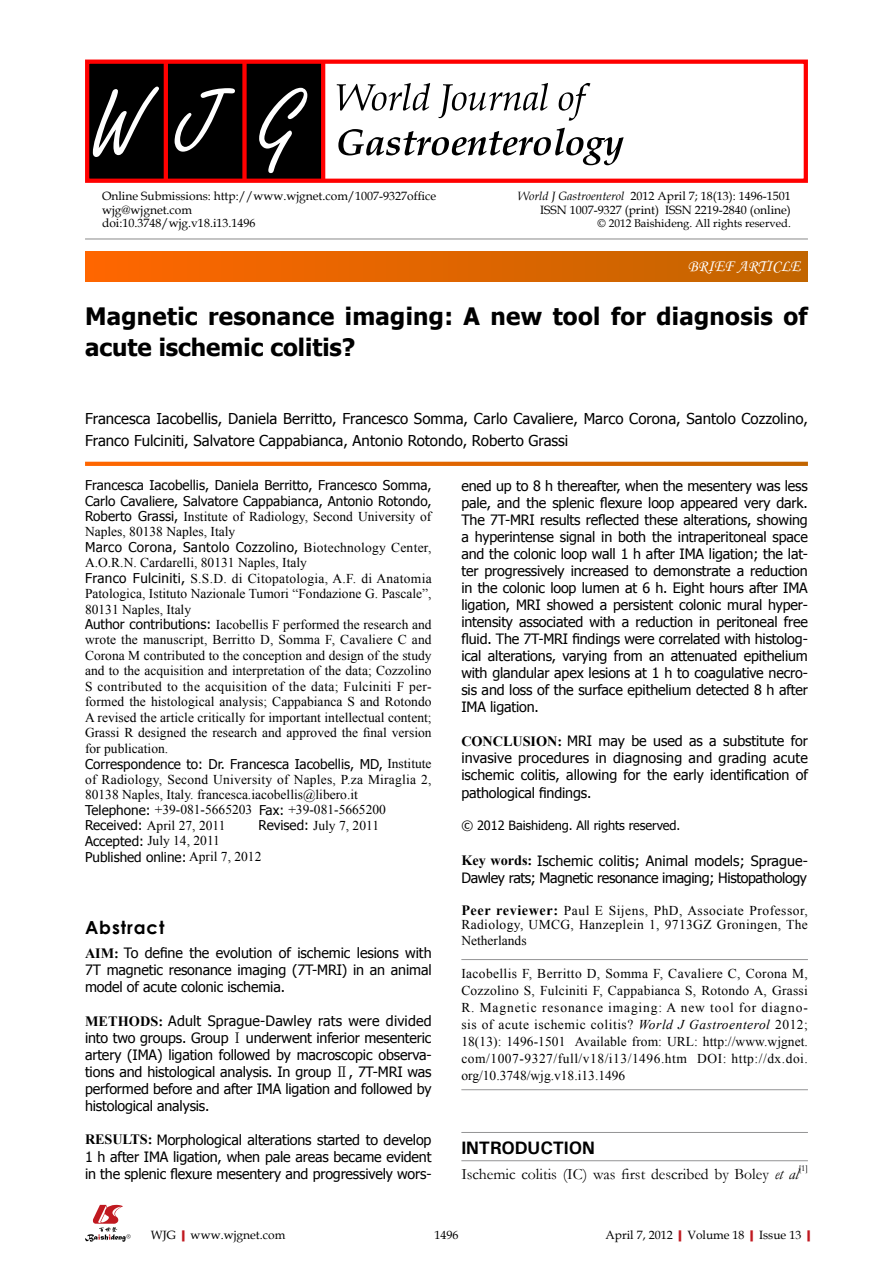
<style>
.page{position:relative;width:893px;height:1263px;background:#fff}
.page>*{position:absolute;margin:0;border:0;box-sizing:border-box;transform-origin:0 0}
.t1{font:700 24px/31.5px "Tahoma";letter-spacing:.01em;color:#000}
.t2{font:700 18px "Univers";letter-spacing:-.01em;color:#000}
.t3{font:700 18px "Century Gothic";letter-spacing:.05em;color:#000}
.t4{font:16.5px "Monotype Corsiva";color:#fff}
.t5{font:15.75px "Garamond";color:#000}
.t6{font:15px/22.5px "Tahoma";color:#000}
.t7{font:14.25px/17.1px "Tahoma";letter-spacing:-.01em;color:#000;text-align:justify}
.t8{font:13.5px/15.5px "Times New Roman";color:#000}
.t9{font:13.5px/15.5px "Tahoma";color:#000}
.t10{font:13.5px "Tahoma";letter-spacing:.025em;color:#000}
.t11{font:12.75px "Tahoma";letter-spacing:-.005em;color:#000}
.t12{font:12px/13.5px "Book Antiqua";color:#000;text-align:right}
.t13{font:11.25px "Book Antiqua";color:#000}
.t14{font:9.15px "Garamond";color:#000}
.s1{font-style:italic}
.s2{font-family:"Tahoma"}
.s3{font-family:"Times New Roman"}
.s4{font-family:"Times New Roman";font-weight:700}
.s5{font-weight:700;font-size:14.25px}
.s6{font-family:"Koz Min Pro"}
.s7{font-weight:700;color:#c01920}
</style>
<div class="page">
<div style="left:85px;top:252px;width:723px;height:29px;background:linear-gradient(to right,#f60,#c16500)"></div>
<hr style="left:85px;top:239px;width:723px;height:1px;background:#898989">
<div style="left:87px;top:61px;width:236px;height:121px;background:#000"></div>
<hr style="left:164px;top:61px;width:4px;height:121px;background:#f00">
<div style="left:242px;top:61px;width:5px;height:121px;background:#f00"></div>
<hr style="left:321px;top:61px;width:4px;height:121px;background:#f00">
<div style="left:85px;top:60px;width:723px;height:123px;border:4px solid #f00"></div>
<svg style="left:259px;top:88px;width:48px;height:85px"></svg>
<svg style="left:175px;top:88px;width:60px;height:64px"></svg>
<svg style="left:93px;top:87px;width:66px;height:70px"></svg>
<svg style="left:337px;top:83px;width:253px;height:38px"></svg>
<svg style="left:338px;top:128px;width:286px;height:37px"></svg>
<svg style="left:85px;top:462px;width:723px;height:4px;background:#e06703"></svg>
<svg style="left:85px;top:1205px;width:46px;height:37px"></svg>
<hr style="left:461px;top:1132px;width:347px;height:1px;background:#949495">
<hr style="left:461px;top:1160px;width:347px;height:1px;background:#949495">
<hr style="left:461px;top:959px;width:347px;height:1px;background:#949495">
<hr style="left:461px;top:1089px;width:347px;height:1px;background:#949495">
<p class="t12" style="left:102px;top:189px;width:336px;text-align:left">Online Submissions: http://www.wjgnet.com/1007-9327office wjg@wjgnet.com<br>doi:10.3748/wjg.v18.i13.1496</p>
<p class="t12" style="left:518px;top:189px;width:274px"><span class="s1">World J Gastroenterol</span> 2012 April 7; 18(13): 1496-1501<br>ISSN 1007-9327 (print) ISSN 2219-2840 (online)</p>
<p class="t13" style="left:598px;top:215px;width:195px">© 2012 Baishideng. All rights reserved.</p>
<p class="t4" style="left:688px;top:256px;width:114px">BRIEF ARTICLE</p>
<h1 class="t1" style="left:85px;top:298px;width:724px">Magnetic resonance imaging: A new tool for diagnosis of acute ischemic colitis?</h1>
<p class="t6" style="left:85px;top:406px;width:724px">Francesca Iacobellis, Daniela Berritto, Francesco Somma, Carlo Cavaliere, Marco Corona, Santolo Cozzolino,<br>Franco Fulciniti, Salvatore Cappabianca, Antonio Rotondo, Roberto Grassi</p>
<p class="t9" style="left:85px;top:477px;width:348px">Francesca Iacobellis, Daniela Berritto, Francesco Somma,<br>Carlo Cavaliere, Salvatore Cappabianca, Antonio Rotondo,</p>
<p class="t8" style="left:85px;top:508px;width:348px"><span class="s2">Roberto Grassi,</span> Institute of Radiology, Second University of<br>Naples, 80138 Naples, Italy</p>
<p class="t10" style="left:85px;top:538px;width:348px">Marco Corona, Santolo Cozzolino, <span class="s3">Biotechnology Center,</span></p>
<p class="t8" style="left:85px;top:555px;width:348px">A.O.R.N. Cardarelli, 80131 Naples, Italy<br><span class="s2">Franco Fulciniti,</span> S.S.D. di Citopatologia, A.F. di Anatomia Patologica, Istituto Nazionale Tumori “Fondazione G. Pascale”, 80131 Naples, Italy<br><span class="s2">Author contributions:</span> Iacobellis F performed the research and wrote the manuscript, Berritto D, Somma F, Cavaliere C and Corona M contributed to the conception and design of the study and to the acquisition and interpretation of the data; Cozzolino S contributed to the acquisition of the data; Fulciniti F per&shy;formed the histological analysis; Cappabianca S and Rotondo A revised the article critically for important intellectual content; Grassi R designed the research and approved the final version for publication.</p>
<p class="t9" style="left:85px;top:755px;width:348px">Correspondence to: Dr. Francesca Iacobellis, MD, <span class="s3">Institute</span></p>
<p class="t8" style="left:85px;top:771px;width:348px">of Radiology, Second University of Naples, P.za Miraglia 2, 80138 Naples, Italy. francesca.iacobellis@libero.it<br><span class="s2">Telephone:</span> +39-081-5665203 <span class="s2">Fax:</span> +39-081-5665200<br><span class="s2">Received:</span> April 27, 2011</p>
<p class="t7" style="left:461px;top:477px;width:348px">ened up to 8 h thereafter, when the mesentery was less pale, and the splenic flexure loop appeared very dark.<br>The 7T-MRI results reflected these alterations, showing a hyperintense signal in both the intraperitoneal space and the colonic loop wall 1 h after IMA ligation; the lat&shy;ter progressively increased to demonstrate a reduction in the colonic loop lumen at 6 h. Eight hours after IMA ligation, MRI showed a persistent colonic mural hyper&shy;intensity associated with a reduction in peritoneal free fluid. The 7T-MRI findings were correlated with histolog&shy;ical alterations, varying from an attenuated epithelium with glandular apex lesions at 1 h to coagulative necro&shy;sis and loss of the surface epithelium detected 8 h after IMA ligation.</p>
<p class="t7" style="left:461px;top:732px;width:348px"><span class="s4">CONCLUSION:</span> MRI may be used as a substitute for invasive procedures in diagnosing and grading acute ischemic colitis, allowing for the early identification of pathological findings.</p>
<p class="t11" style="left:461px;top:817px;width:221px">© 2012 Baishideng. All rights reserved.</p>
<p class="t7" style="left:461px;top:851px;width:348px"><span class="s4">Key words:</span> Ischemic colitis; Animal models; Sprague-<br>Dawley rats; Magnetic resonance imaging; Histopathology</p>
<p class="t8" style="left:461px;top:902px;width:348px;text-align:justify"><span class="s5">Peer reviewer:</span> Paul E Sijens, PhD, Associate Professor, Radiology, UMCG, Hanzeplein 1, 9713GZ Groningen, The Netherlands</p>
<p class="t8" style="left:461px;top:965px;width:348px;line-height:17px;text-align:justify">Iacobellis F, Berritto D, Somma F, Cavaliere C, Corona M, Cozzolino S, Fulciniti F, Cappabianca S, Rotondo A, Grassi R. Magnetic resonance imaging: A new tool for diagno&shy;sis of acute ischemic colitis? <span class="s1">World J Gastroenterol</span> 2012; 18(13): 1496-1501 Available from: URL: http://www.wjgnet. com/1007-9327/full/v18/i13/1496.htm DOI: http://dx.doi. org/10.3748/wjg.v18.i13.1496</p>
<p class="t8" style="left:259px;top:817px;width:122px"><span class="s2">Revised:</span> July 7, 2011</p>
<p class="t8" style="left:85px;top:833px;width:136px"><span class="s2">Accepted:</span> July 14, 2011</p>
<p class="t9" style="left:85px;top:848px;width:178px">Published online: <span class="s3">April 7, 2012</span></p>
<p class="t3" style="left:85px;top:914px;width:81px">Abstract</p>
<p class="t7" style="left:85px;top:944px;width:348px"><span class="s4">AIM:</span> To define the evolution of ischemic lesions with 7T magnetic resonance imaging (7T-MRI) in an animal model of acute colonic ischemia.</p>
<p class="t7" style="left:85px;top:1012px;width:348px"><span class="s4">METHODS:</span> Adult Sprague-Dawley rats were divided into two groups. Group<span class="s6">Ⅰ</span> underwent inferior mesenteric artery (IMA) ligation followed by macroscopic observa&shy;tions and histological analysis. In group <span class="s6">Ⅱ</span>, 7T-MRI was performed before and after IMA ligation and followed by histological analysis.</p>
<p class="t7" style="left:85px;top:1130px;width:348px"><span class="s4">RESULTS:</span> Morphological alterations started to develop 1 h after IMA ligation, when pale areas became evident in the splenic flexure mesentery and progressively wors-</p>
<p class="t2" style="left:461px;top:1136px;width:135px">INTRODUCTION</p>
<p class="t5" style="left:461px;top:1163px;width:339px">Ischemic colitis (IC) was first described by Boley <span class="s1">et al</span></p>
<p class="t14" style="left:799px;top:1162px;width:11px">[1]</p>
<p class="t12" style="left:151px;top:1227px;width:136px">WJG<span class="s7">|</span>www.wjgnet.com</p>
<p class="t12" style="left:434px;top:1227px;width:25px">1496</p>
<p class="t12" style="left:605px;top:1227px;width:212px">April 7, 2012<span class="s7">|</span>Volume 18<span class="s7">|</span>Issue 13<span class="s7">|</span></p>
</div>
